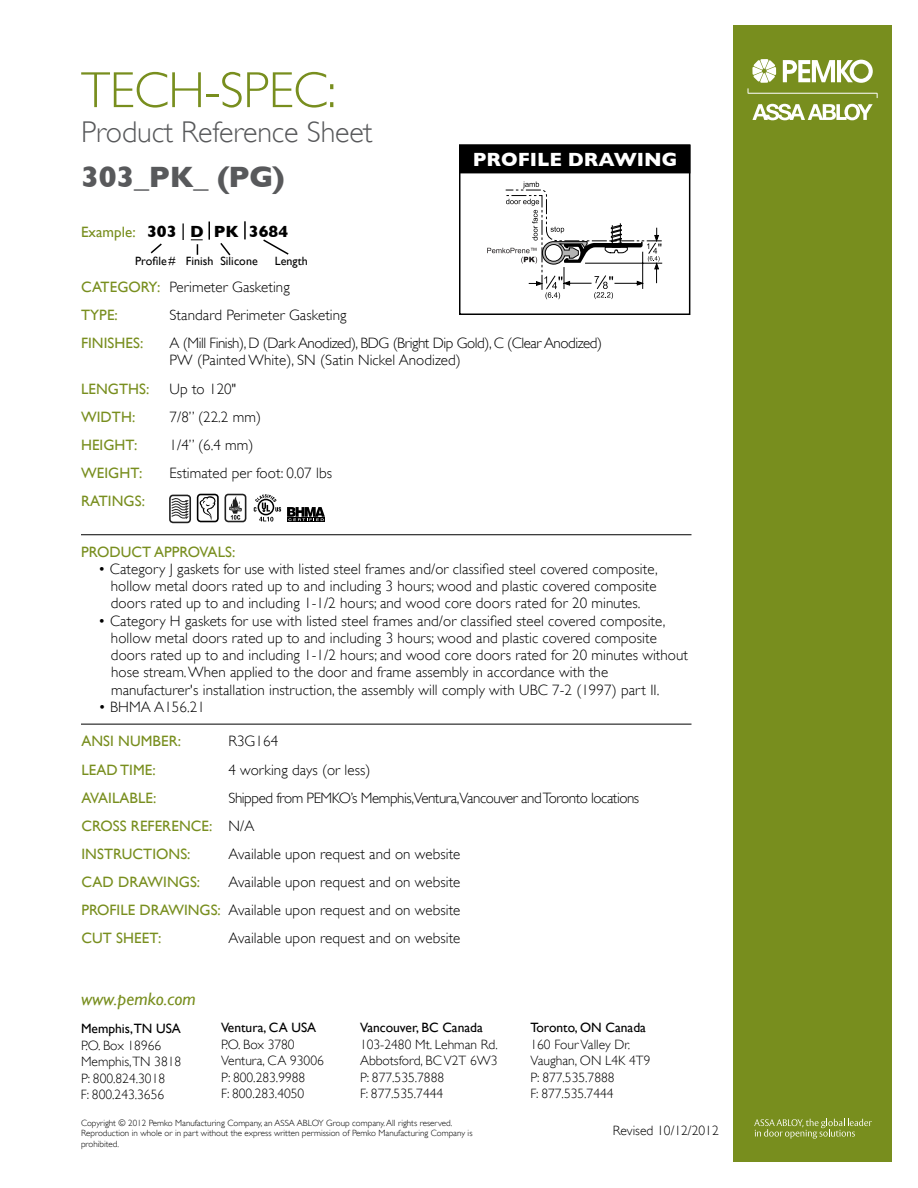
<style>
.page{position:relative;width:918px;height:1188px;background:#fff}
.page>*{position:absolute;margin:0;border:0;box-sizing:border-box;transform-origin:0 0}
.t1{font:300 51px "Gill Sans";letter-spacing:-.01em;color:#788e1e}
.t2{font:300 30px "Gill Sans";letter-spacing:-.005em;color:#58595b}
.t3{font:700 30px "Gill Sans";letter-spacing:-.005em;color:#58595b}
.t4{font:700 19.5px "Gill Sans";color:#fff}
.t5{font:italic 18px "Gill Sans";letter-spacing:.005em;color:#788e1e}
.t6{font:700 16.5px "Gill Sans";letter-spacing:.005em;color:#000}
.t7{font:300 15px/17.2px "Gill Sans";letter-spacing:.005em;color:#000}
.t8{font:300 15px/28px "Gill Sans";letter-spacing:-.03em;color:#000}
.t9{font:15px "Gill Sans";letter-spacing:.005em;color:#788e1e}
.t10{font:300 13.5px/16.5px "Gill Sans";color:#000}
.t11{font:13.5px "Gill Sans";color:#000}
.t12{font:12px "Gill Sans";letter-spacing:.005em;color:#000}
.t13{font:300 9px/10.5px "Gill Sans";color:#000}
.s1{font-weight:400;font-size:15px;color:#788e1e}
.s2{font-weight:300;font-size:24px}
.s3{font-weight:400;color:#788e1e}
</style>
<div class="page">
<div style="left:733px;top:26px;width:159px;height:1136px;background:#788e1e"></div>
<svg style="left:754px;top:1119px;width:118px;height:20px"></svg>
<svg style="left:752px;top:104px;width:121px;height:16px"></svg>
<svg style="left:748px;top:59px;width:130px;height:39px"></svg>
<svg style="left:263px;top:239px;width:26px;height:16px"></svg>
<svg style="left:150px;top:243px;width:12px;height:11px"></svg>
<hr style="left:81px;top:534px;width:611px;height:1px;background:#000">
<hr style="left:81px;top:724px;width:611px;height:1px;background:#000">
<div style="left:459px;top:144px;width:231px;height:171px;border:2px solid #000"></div>
<div style="left:460px;top:146px;width:230px;height:27px;background:#000"></div>
<div style="left:459px;top:145px;width:231px;height:28px;border:2px solid #000"></div>
<svg style="left:191px;top:222px;width:19px;height:33px"></svg>
<svg style="left:220px;top:243px;width:11px;height:13px"></svg>
<svg style="left:244px;top:221px;width:2px;height:18px"></svg>
<div style="left:197px;top:494px;width:22px;height:28px;border:2px solid #000;border-radius:3px"></div>
<svg style="left:197px;top:495px;width:19px;height:25px"></svg>
<div style="left:225px;top:494px;width:21px;height:28px;border:2px solid #202020;border-radius:3px"></div>
<svg style="left:229px;top:496px;width:13px;height:24px"></svg>
<div style="left:169px;top:495px;width:22px;height:28px;border:2px solid #202020;border-radius:3px"></div>
<svg style="left:171px;top:497px;width:18px;height:22px"></svg>
<svg style="left:254px;top:494px;width:27px;height:28px"></svg>
<svg style="left:287px;top:521px;width:38px;height:1px"></svg>
<svg style="left:287px;top:507px;width:38px;height:14px"></svg>
<svg style="left:487px;top:182px;width:175px;height:117px"></svg>
<h1 class="t1" style="left:81px;top:61px;width:257px">TECH-SPEC:</h1>
<h2 class="t2" style="left:81px;top:115px;width:293px">Product Reference Sheet</h2>
<h2 class="t3" style="left:81px;top:159px;width:205px">303_PK_ (PG)</h2>
<p class="t6" style="left:81px;top:222px;width:209px"><span class="s1">Example:</span> 303 <span class="s2">I</span> D PK 3684</p>
<p class="t12" style="left:135px;top:254px;width:124px">Profile # Finish Silicone</p>
<p class="t12" style="left:275px;top:254px;width:35px">Length</p>
<p class="t7" style="left:81px;top:273px;width:210px;line-height:28px"><span class="s3">CATEGORY:</span> Perimeter Gasketing<br><span class="s3">TYPE:</span></p>
<p class="t7" style="left:170px;top:307px;width:179px">Standard Perimeter Gasketing</p>
<h3 class="t4" style="left:473px;top:148px;width:206px">PROFILE DRAWING</h3>
<p class="t9" style="left:81px;top:334px;width:64px">FINISHES:</p>
<p class="t8" style="left:170px;top:335px;width:434px;line-height:17.2px">A (Mill Finish), D (Dark Anodized), BDG (Bright Dip Gold), C (Clear Anodized)<br>PW (Painted White), SN (Satin Nickel Anodized)</p>
<p class="t9" style="left:81px;top:380px;width:70px">LENGTHS:</p>
<p class="t7" style="left:170px;top:380px;width:68px">Up to 120"</p>
<p class="t9" style="left:81px;top:408px;width:56px">WIDTH:</p>
<p class="t7" style="left:170px;top:408px;width:93px">7/8” (22.2 mm)</p>
<p class="t9" style="left:81px;top:436px;width:58px">HEIGHT:</p>
<p class="t7" style="left:170px;top:436px;width:85px">1/4” (6.4 mm)</p>
<p class="t9" style="left:81px;top:464px;width:63px">WEIGHT:</p>
<p class="t7" style="left:170px;top:464px;width:164px">Estimated per foot: 0.07 lbs</p>
<p class="t9" style="left:81px;top:492px;width:65px">RATINGS:</p>
<p class="t9" style="left:81px;top:543px;width:156px">PRODUCT APPROVALS:</p>
<p class="t7" style="left:111px;top:560px;width:548px;text-align:justify;text-indent:-13px">• Category J gaskets for use with listed steel frames and/or classified steel covered composite, hollow metal doors rated up to and including 3 hours; wood and plastic covered composite doors rated up to and including 1-1/2 hours; and wood core doors rated for 20 minutes.</p>
<p class="t7" style="left:111px;top:612px;width:579px;text-indent:-13px">• Category H gaskets for use with listed steel frames and/or classified steel covered composite, hollow metal doors rated up to and including 3 hours; wood and plastic covered composite doors rated up to and including 1-1/2 hours; and wood core doors rated for 20 minutes without hose stream.When applied to the door and frame assembly in accordance with the manufacturer's installation instruction, the assembly will comply with UBC 7-2 (1997) part II.</p>
<p class="t7" style="left:98px;top:698px;width:108px">• BHMA A156.21</p>
<p class="t9" style="left:81px;top:733px;width:101px">ANSI NUMBER:</p>
<p class="t7" style="left:228px;top:733px;width:51px">R3G164</p>
<p class="t9" style="left:81px;top:761px;width:76px">LEAD TIME:</p>
<p class="t7" style="left:228px;top:761px;width:144px">4 working days (or less)</p>
<p class="t9" style="left:81px;top:789px;width:77px">AVAILABLE:</p>
<p class="t8" style="left:81px;top:784px;width:559px;text-indent:147px">Shipped from PEMKO’s Memphis,Ventura,Vancouver andToronto locations<br><span class="s3">CROSS REFERENCE:</span> N/A<br><span class="s3">INSTRUCTIONS:</span></p>
<p class="t7" style="left:228px;top:845px;width:234px">Available upon request and on website</p>
<p class="t9" style="left:81px;top:873px;width:120px">CAD DRAWINGS:</p>
<p class="t7" style="left:81px;top:868px;width:381px;line-height:28px;text-align:justify;text-indent:147px">Available upon request and on website <span class="s3">PROFILE DRAWINGS:</span> Available upon request and on website <span class="s3">CUT SHEET:</span></p>
<p class="t7" style="left:228px;top:929px;width:234px">Available upon request and on website</p>
<p class="t5" style="left:81px;top:988px;width:116px">www.pemko.com</p>
<p class="t11" style="left:81px;top:1021px;width:101px">Memphis,TN USA</p>
<p class="t10" style="left:81px;top:1037px;width:102px">P.O. Box 18966<br>Memphis,TN 3818<br>P: 800.824.3018<br>F: 800.243.3656</p>
<p class="t11" style="left:221px;top:1020px;width:97px">Ventura, CA USA</p>
<p class="t10" style="left:221px;top:1036px;width:104px">P.O. Box 3780<br>Ventura, CA 93006<br>P: 800.283.9988<br>F: 800.283.4050</p>
<p class="t11" style="left:360px;top:1020px;width:124px">Vancouver, BC Canada</p>
<p class="t10" style="left:360px;top:1036px;width:139px">103-2480 Mt. Lehman Rd.<br>Abbotsford, BCV2T 6W3<br>P: 877.535.7888<br>F: 877.535.7444</p>
<p class="t13" style="left:81px;top:1117px;width:393px">Copyright © 2012 Pemko Manufacturing Company, an ASSA ABLOY Group company.All rights reserved.<br>Reproduction in whole or in part without the express written permission of Pemko Manufacturing Company is prohibited.</p>
<p class="t11" style="left:530px;top:1020px;width:117px">Toronto, ON Canada</p>
<p class="t10" style="left:530px;top:1036px;width:122px">160 FourValley Dr.<br>Vaughan, ON L4K 4T9<br>P: 877.535.7888<br>F: 877.535.7444</p>
<p class="t10" style="left:613px;top:1123px;width:107px">Revised 10/12/2012</p>
</div>
